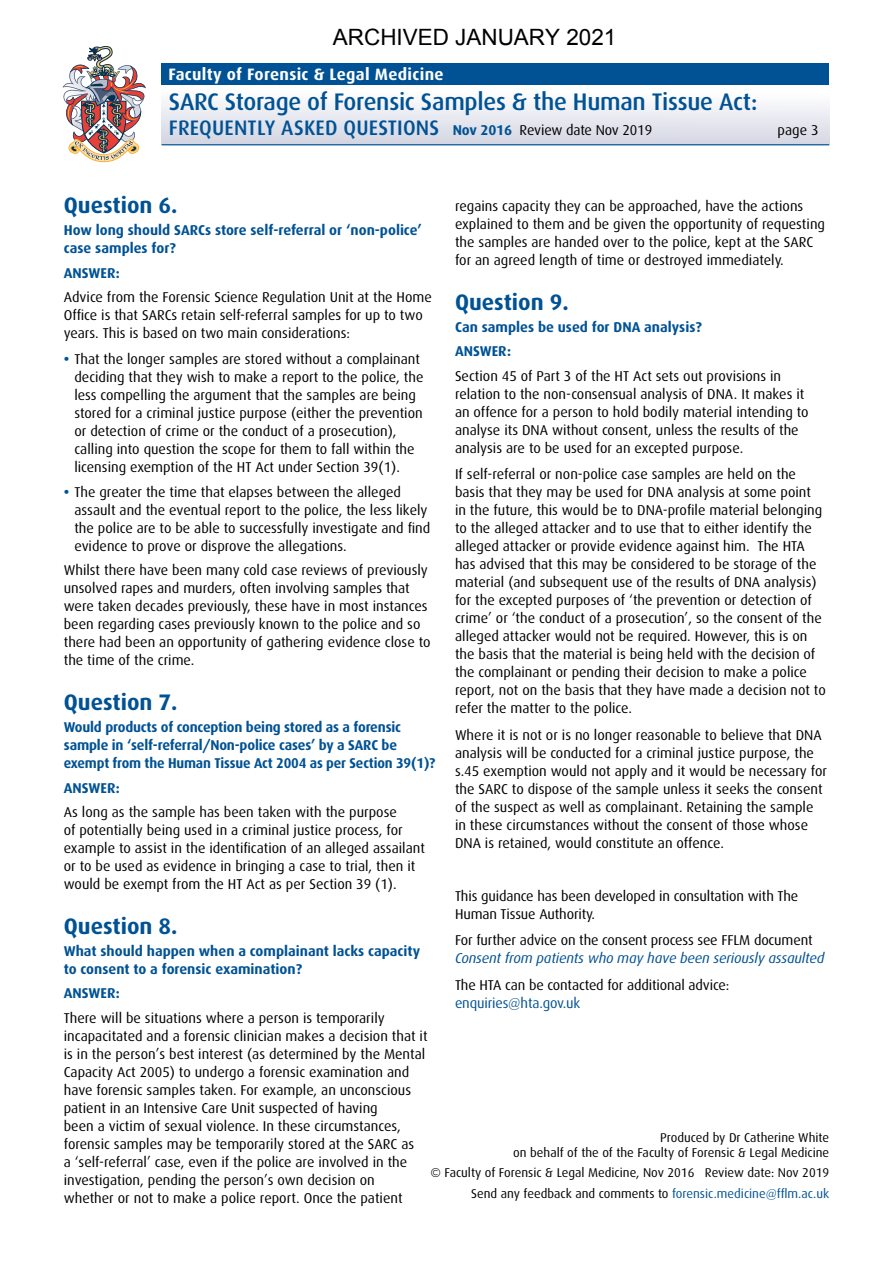
<style>
.page{position:relative;width:893px;height:1263px;background:#fff}
.page>*{position:absolute;margin:0;border:0;box-sizing:border-box;transform-origin:0 0}
.t1{font:500 24px "Dax";letter-spacing:-.01em;color:#005294}
.t2{font:700 22.5px "Dax";color:#005294}
.t3{font:22.5px "Arial";color:#000}
.t4{font:500 21px "Dax";letter-spacing:.01em;color:#005294}
.t5{font:700 16.5px "Dax";letter-spacing:.02em;color:#fff}
.t6{font:14.25px/18px "Dax";color:#000}
.t7{font:700 14.25px/18px "Dax";color:#005294}
.t8{font:italic 14.25px "Dax";letter-spacing:-.01em;color:#005294}
.t9{font:14.25px "Dax";letter-spacing:-.01em;color:#005294}
.t10{font:12.75px/15px "Dax";color:#000;text-align:right}
.s1{font-weight:700;font-size:14.25px}
.s2{font-weight:400;font-size:14.25px;color:#000}
.s3{font-weight:700;color:#005294}
.s4{color:#005294}
</style>
<div class="page">
<img style="left:63px;top:46px;width:83px;height:116px">
<div style="left:162px;top:85px;width:667px;height:60px;background:linear-gradient(to bottom,#fff,#d3d6e3)"></div>
<div style="left:162px;top:64px;width:667px;height:21px;background:#005294"></div>
<hr style="left:162px;top:144px;width:667px;height:1px;background:#005294">
<h2 class="t3" style="left:333px;top:25px;width:285px">ARCHIVED JANUARY 2021</h2>
<p class="t5" style="left:168px;top:65px;width:277px">Faculty of Forensic &amp; Legal Medicine</p>
<h1 class="t1" style="left:169px;top:88px;width:590px">SARC Storage of Forensic Samples &amp; the Human Tissue Act:</h1>
<h3 class="t4" style="left:169px;top:116px;width:485px">Frequently Asked Questions <span class="s1">Nov 2016</span> <span class="s2">Review date Nov 2019</span></h3>
<p class="t6" style="left:777px;top:121px;width:43px">page 3</p>
<h2 class="t2" style="left:64px;top:192px;width:115px">Question 6.</h2>
<p class="t7" style="left:64px;top:221px;width:360px">How long should SARCs store self-referral or ‘non-police’ case samples for?</p>
<p class="t7" style="left:64px;top:264px;width:58px">Answer:</p>
<p class="t6" style="left:64px;top:288px;width:370px">Advice from the Forensic Science Regulation Unit at the Home<br>Office is that SARCs retain self-referral samples for up to two years. This is based on two main considerations:</p>
<p class="t6" style="left:74px;top:351px;width:350px;text-indent:-11px"><span class="s3">•</span> That the longer samples are stored without a complainant deciding that they wish to make a report to the police, the less compelling the argument that the samples are being stored for a criminal justice purpose (either the prevention or detection of crime or the conduct of a prosecution), calling into question the scope for them to fall within the licensing exemption of the HT Act under Section 39(1).</p>
<p class="t6" style="left:74px;top:483px;width:357px;text-indent:-11px"><span class="s3">•</span> The greater the time that elapses between the alleged assault and the eventual report to the police, the less likely the police are to be able to successfully investigate and find evidence to prove or disprove the allegations.</p>
<p class="t6" style="left:64px;top:561px;width:368px">Whilst there have been many cold case reviews of previously unsolved rapes and murders, often involving samples that were taken decades previously, these have in most instances been regarding cases previously known to the police and so there had been an opportunity of gathering evidence close to the time of the crime.</p>
<h2 class="t2" style="left:64px;top:689px;width:115px">Question 7.</h2>
<p class="t7" style="left:64px;top:718px;width:373px">Would products of conception being stored as a forensic sample in ‘self-referral/Non-police cases’ by a SARC be exempt from the Human Tissue Act 2004 as per Section 39(1)?</p>
<p class="t7" style="left:64px;top:779px;width:58px">Answer:</p>
<p class="t6" style="left:64px;top:803px;width:363px">As long as the sample has been taken with the purpose<br>of potentially being used in a criminal justice process, for example to assist in the identification of an alleged assailant or to be used as evidence in bringing a case to trial, then it would be exempt from the HT Act as per Section 39 (1).</p>
<h2 class="t2" style="left:64px;top:913px;width:115px">Question 8.</h2>
<p class="t7" style="left:64px;top:942px;width:358px">What should happen when a complainant lacks capacity to consent to a forensic examination?</p>
<p class="t7" style="left:64px;top:984px;width:58px">Answer:</p>
<p class="t6" style="left:64px;top:1009px;width:365px">There will be situations where a person is temporarily incapacitated and a forensic clinician makes a decision that it is in the person’s best interest (as determined by the Mental Capacity Act 2005) to undergo a forensic examination and have forensic samples taken. For example, an unconscious patient in an Intensive Care Unit suspected of having<br>been a victim of sexual violence. In these circumstances, forensic samples may be temporarily stored at the SARC as<br>a ‘self-referral’ case, even if the police are involved in the investigation, pending the person’s own decision on whether or not to make a police report. Once the patient</p>
<p class="t6" style="left:455px;top:197px;width:372px">regains capacity they can be approached, have the actions explained to them and be given the opportunity of requesting the samples are handed over to the police, kept at the SARC for an agreed length of time or destroyed immediately.</p>
<h2 class="t2" style="left:455px;top:289px;width:115px">Question 9.</h2>
<p class="t7" style="left:455px;top:315px;width:248px;line-height:24.5px">Can samples be used for DNA analysis?<br>Answer:</p>
<p class="t6" style="left:455px;top:367px;width:355px">Section 45 of Part 3 of the HT Act sets out provisions in relation to the non-consensual analysis of DNA. It makes it an offence for a person to hold bodily material intending to analyse its DNA without consent, unless the results of the analysis are to be used for an excepted purpose.</p>
<p class="t6" style="left:455px;top:465px;width:372px">If self-referral or non-police case samples are held on the basis that they may be used for DNA analysis at some point<br>in the future, this would be to DNA-profile material belonging to the alleged attacker and to use that to either identify the alleged attacker or provide evidence against him. The HTA has advised that this may be considered to be storage of the material (and subsequent use of the results of DNA analysis) for the excepted purposes of ‘the prevention or detection of crime’ or ‘the conduct of a prosecution’, so the consent of the alleged attacker would not be required. However, this is on the basis that the material is being held with the decision of the complainant or pending their decision to make a police report, not on the basis that they have made a decision not to refer the matter to the police.</p>
<p class="t6" style="left:455px;top:726px;width:374px">Where it is not or is no longer reasonable to believe that DNA analysis will be conducted for a criminal justice purpose, the s.45 exemption would not apply and it would be necessary for the SARC to dispose of the sample unless it seeks the consent of the suspect as well as complainant. Retaining the sample in these circumstances without the consent of those whose DNA is retained, would constitute an offence.</p>
<p class="t6" style="left:455px;top:887px;width:345px">This guidance has been developed in consultation with The<br>Human Tissue Authority.</p>
<p class="t6" style="left:455px;top:931px;width:359px">For further advice on the consent process see FFLM document</p>
<p class="t8" style="left:455px;top:950px;width:371px">Consent from patients who may have been seriously assaulted</p>
<p class="t6" style="left:455px;top:976px;width:276px">The HTA can be contacted for additional advice:</p>
<p class="t9" style="left:455px;top:995px;width:127px">enquiries@hta.gov.uk</p>
<p class="t10" style="left:513px;top:1130px;width:317px">Produced by Dr Catherine White<br>on behalf of the of the Faculty of Forensic &amp; Legal Medicine</p>
<p class="t10" style="left:431px;top:1161px;width:400px;line-height:21.5px">© Faculty of Forensic &amp; Legal Medicine, Nov 2016 Review date: Nov 2019<br>Send any feedback and comments to <span class="s4">forensic.medicine@fflm.ac.uk</span></p>
</div>
